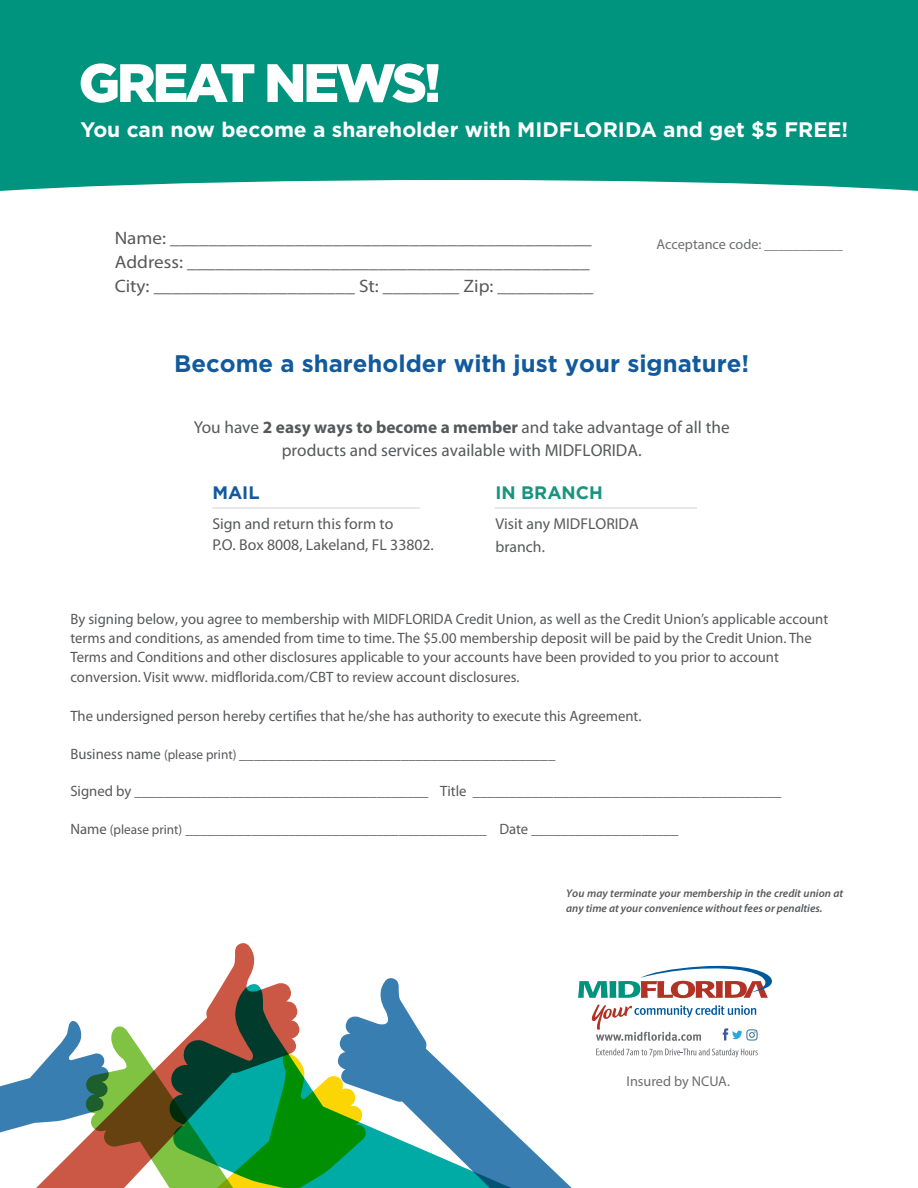
<style>
.page{position:relative;width:918px;height:1188px;background:#fff}
.page>*{position:absolute;margin:0;border:0;box-sizing:border-box;transform-origin:0 0}
.t1{font:900 54px "Gotham";letter-spacing:-.06em;color:#fff}
.t2{font:700 24px "Gotham";color:#125a9c}
.t3{font:700 21px "Gotham";color:#fff}
.t4{font:18px/23.5px "Myriad Pro";color:#57585a;scale:1.07 1}
.t5{font:700 18px "Gotham";color:#18947f}
.t6{font:700 18px "Gotham";color:#125a9c}
.t7{font:17.25px/22.5px "Myriad Pro";color:#57585a;text-align:center}
.t8{font:15.75px/20.1px "Myriad Pro";color:#57585a}
.t9{font:15px/19.4px "Myriad Pro";color:#57585a}
.t10{font:14.25px "Myriad Pro";color:#6c6d70}
.t11{font:italic 600 11.25px/15px "Myriad Pro";color:#57585a}
.s1{font-weight:700}
.s2{font-size:13.5px}
</style>
<div class="page">
<hr style="left:212px;top:508px;width:208px;height:1px;background:#d1d2d4">
<hr style="left:495px;top:508px;width:202px;height:1px;background:#d1d2d4">
<div style="left:0;top:0;width:918px;height:192px;background:#00937e"></div>
<svg style="left:0;top:1060px;width:338px;height:128px"></svg>
<svg style="left:24px;top:943px;width:276px;height:245px"></svg>
<svg style="left:338px;top:978px;width:234px;height:210px"></svg>
<svg style="left:578px;top:965px;width:194px;height:33px"></svg>
<svg style="left:596px;top:1048px;width:162px;height:9px"></svg>
<svg style="left:592px;top:1005px;width:166px;height:36px"></svg>
<svg style="left:0;top:180px;width:918px;height:12px;fill:#fff"></svg>
<h1 class="t1" style="left:79px;top:52px;width:364px">GREAT NEWS!</h1>
<h3 class="t3" style="left:81px;top:117px;width:769px">You can now become a shareholder with MIDFLORIDA and get $5 FREE!</h3>
<p class="t4" style="left:115px;top:226px;width:449px">Name: ____________________________________________<br>Address: __________________________________________<br>City: _____________________ St: ________ Zip: __________</p>
<p class="t10" style="left:656px;top:235px;width:188px">Acceptance code: ___________</p>
<h2 class="t2" style="left:174px;top:350px;width:576px">Become a shareholder with just your signature!</h2>
<p class="t7" style="left:194px;top:416px;width:537px">You have <span class="s1">2 easy ways to become a member</span> and take advantage of all the products and services available with MIDFLORIDA.</p>
<p class="t6" style="left:212px;top:482px;width:49px">MAIL</p>
<p class="t8" style="left:212px;top:514px;width:223px">Sign and return this form to<br>P.O. Box 8008, Lakeland, FL 33802.</p>
<p class="t5" style="left:495px;top:482px;width:109px">IN BRANCH</p>
<p class="t8" style="left:495px;top:512px;width:145px;line-height:22.8px">Visit any MIDFLORIDA branch.</p>
<p class="t9" style="left:70px;top:609px;width:759px">By signing below, you agree to membership with MIDFLORIDA Credit Union, as well as the Credit Union’s applicable account terms and conditions, as amended from time to time. The $5.00 membership deposit will be paid by the Credit Union. The Terms and Conditions and other disclosures applicable to your accounts have been provided to you prior to account conversion. Visit www. midflorida.com/CBT to review account disclosures.</p>
<p class="t9" style="left:70px;top:706px;width:573px">The undersigned person hereby certifies that he/she has authority to execute this Agreement.</p>
<p class="t9" style="left:70px;top:744px;width:486px">Business name <span class="s2">(please print)</span> ___________________________________________</p>
<p class="t9" style="left:70px;top:781px;width:713px">Signed by ________________________________________ Title __________________________________________</p>
<p class="t9" style="left:70px;top:819px;width:610px">Name <span class="s2">(please print)</span> _________________________________________ Date ____________________</p>
<p class="t11" style="left:566px;top:886px;width:279px">You may terminate your membership in the credit union at any time at your convenience without fees or penalties.</p>
<p class="t10" style="left:627px;top:1073px;width:105px">Insured by NCUA.</p>
</div>
